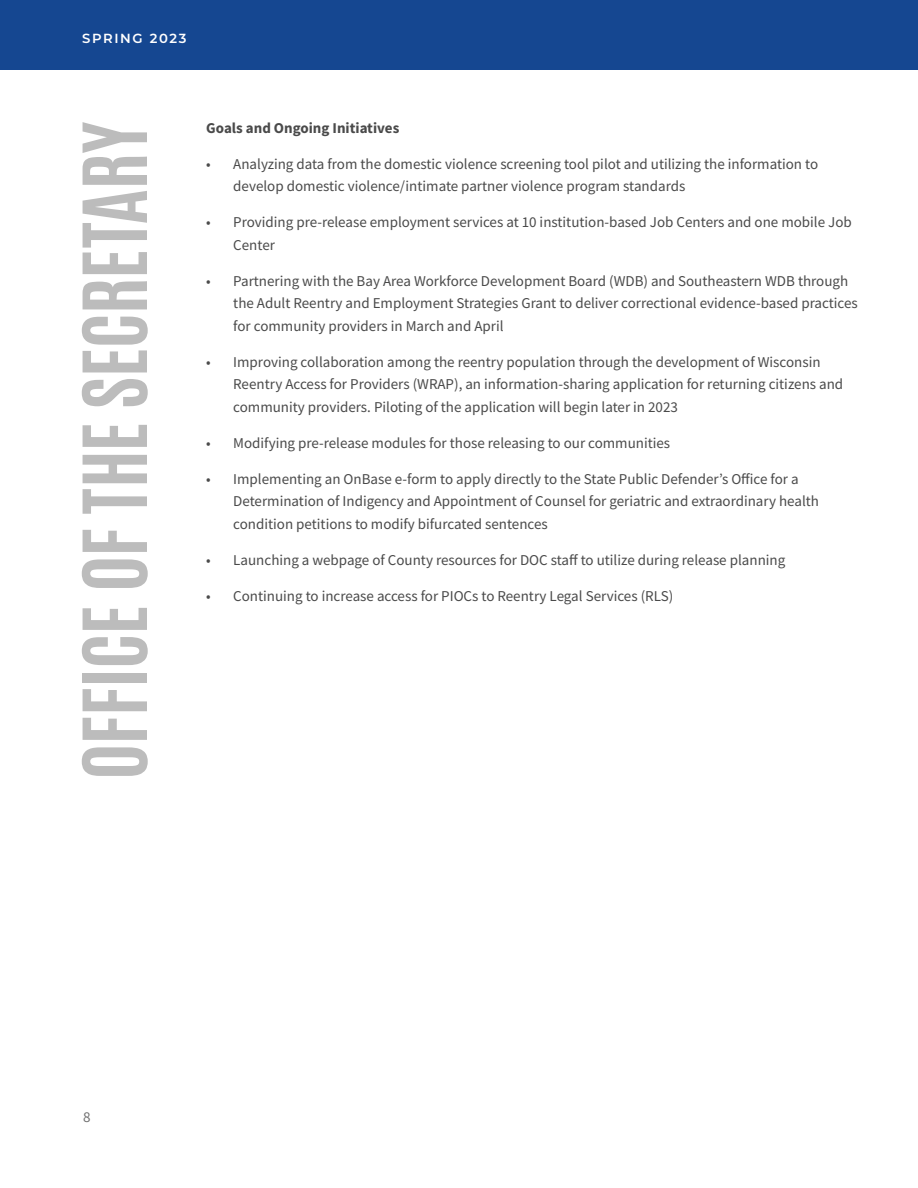
<style>
.page{position:relative;width:918px;height:1188px;background:#fff}
.page>*{position:absolute;margin:0;border:0;box-sizing:border-box;transform-origin:0 0}
.t1{font:700 75px "Antonio";letter-spacing:-.01em;color:#bcbcbc}
.t2{font:15px/22.5px "Source Sans Pro";color:#4a4a4a}
.ACCOMPLISHMENTS_GOAL{font:700 15px "Source Sans Pro";color:#4a4a4a}
.SMALL_BODY_-_DARK{font:15px "Source Sans Pro";color:#707070}
.Header_2{font:600 13.2px "Montserrat";letter-spacing:.125em;color:#fff}
</style>
<div class="page">
<div style="left:0;top:0;width:918px;height:70px;background:#154791"></div>
<p class="Header_2" style="left:82px;top:29px;width:106px">SPRING 2023</p>
<p class="t1" style="left:62px;top:780px;width:660px;rotate:-90deg">OFFICE OF THE SECRETARY</p>
<p class="ACCOMPLISHMENTS_GOAL" style="left:206px;top:118px;width:195px">Goals and Ongoing Initiatives</p>
<p class="t2" style="left:233px;top:152px;width:586px;text-indent:-27px">• Analyzing data from the domestic violence screening tool pilot and utilizing the information to develop domestic violence/intimate partner violence program standards</p>
<p class="t2" style="left:233px;top:211px;width:620px;text-indent:-27px">• Providing pre-release employment services at 10 institution-based Job Centers and one mobile Job<br>Center</p>
<p class="t2" style="left:233px;top:269px;width:626px;text-indent:-27px">• Partnering with the Bay Area Workforce Development Board (WDB) and Southeastern WDB through the Adult Reentry and Employment Strategies Grant to deliver correctional evidence-based practices for community providers in March and April</p>
<p class="t2" style="left:233px;top:350px;width:611px;text-indent:-27px">• Improving collaboration among the reentry population through the development of Wisconsin<br>Reentry Access for Providers (WRAP), an information-sharing application for returning citizens and community providers. Piloting of the application will begin later in 2023</p>
<p class="t2" style="left:206px;top:431px;width:466px">• Modifying pre-release modules for those releasing to our communities</p>
<p class="t2" style="left:233px;top:467px;width:587px;text-indent:-27px">• Implementing an OnBase e-form to apply directly to the State Public Defender’s Office for a<br>Determination of Indigency and Appointment of Counsel for geriatric and extraordinary health condition petitions to modify bifurcated sentences</p>
<p class="t2" style="left:206px;top:548px;width:581px">• Launching a webpage of County resources for DOC staff to utilize during release planning</p>
<p class="t2" style="left:206px;top:584px;width:468px">• Continuing to increase access for PIOCs to Reentry Legal Services (RLS)</p>
<p class="SMALL_BODY_-_DARK" style="left:83px;top:1108px;width:9px">8</p>
</div>
